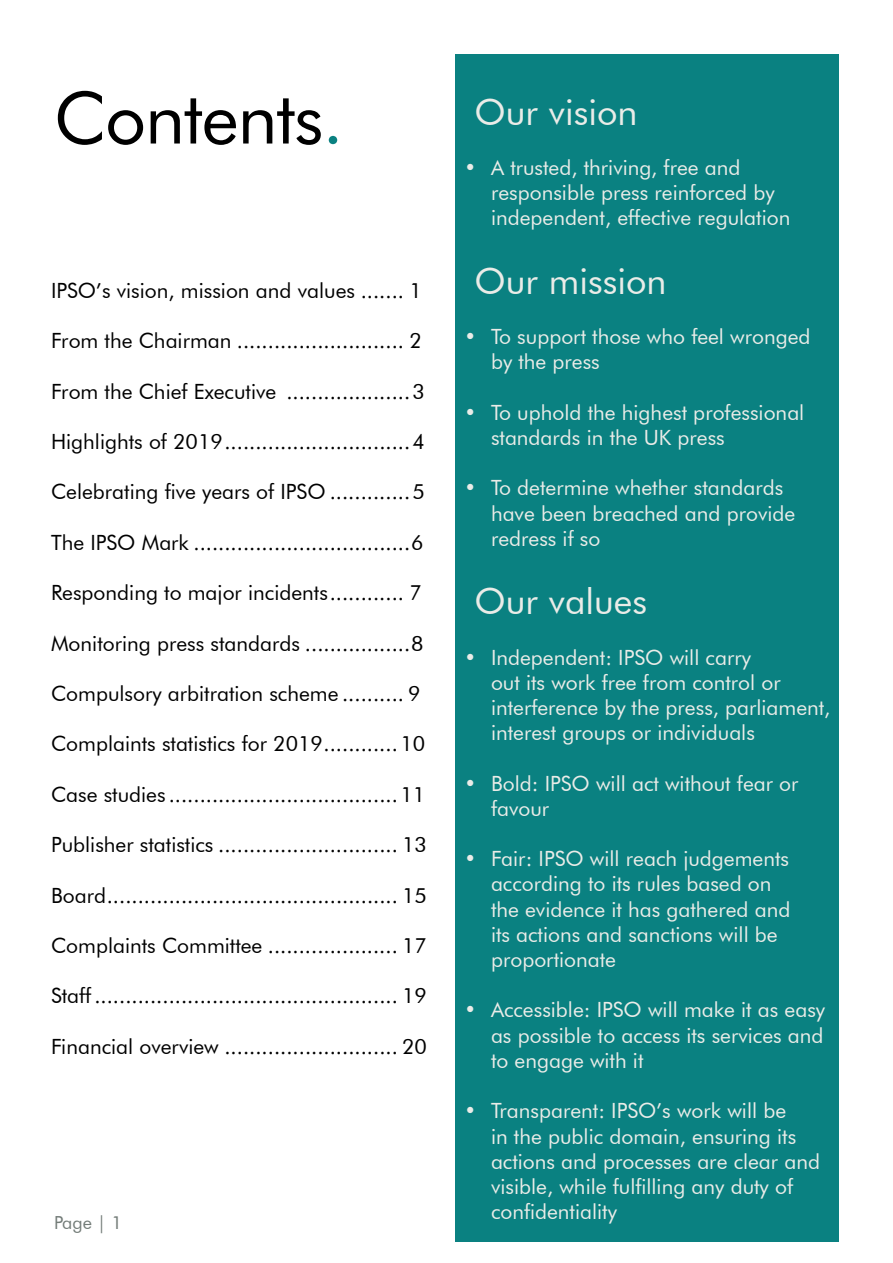
<style>
.page{position:relative;width:893px;height:1263px;background:#fff}
.page>*{position:absolute;margin:0;border:0;box-sizing:border-box;transform-origin:0 0}
.t1{font:72px "Futura BT";letter-spacing:-.015em;color:#000}
.t2{font:36px "Futura BT";color:#eaece8}
.t3{font:21px/25.2px "Futura BT";color:#eaece8}
.t4{font:21px "Futura BT";color:#000}
.t5{font:18px "Futura BT";color:#737c78}
.s1{color:#0a8181}
</style>
<div class="page">
<div style="left:455px;top:54px;width:384px;height:1188px;background:#0a8181"></div>
<h1 class="t1" style="left:54px;top:74px;width:291px">Contents<span class="s1">.</span></h1>
<p class="t4" style="left:51px;top:277px;width:372px">IPSO’s vision, mission and values ....... 1</p>
<p class="t4" style="left:51px;top:328px;width:372px">From the Chairman ........................... 2</p>
<p class="t4" style="left:51px;top:378px;width:375px">From the Chief Executive ....................3</p>
<p class="t4" style="left:51px;top:429px;width:375px">Highlights of 2019..............................4</p>
<p class="t4" style="left:51px;top:479px;width:375px">Celebrating five years of IPSO .............5</p>
<p class="t4" style="left:51px;top:529px;width:374px">The IPSO Mark ...................................6</p>
<p class="t4" style="left:51px;top:580px;width:372px">Responding to major incidents............ 7</p>
<p class="t4" style="left:51px;top:630px;width:374px">Monitoring press standards .................8</p>
<p class="t4" style="left:51px;top:681px;width:371px">Compulsory arbitration scheme .......... 9</p>
<p class="t4" style="left:51px;top:731px;width:376px">Complaints statistics for 2019............10</p>
<p class="t4" style="left:51px;top:781px;width:376px">Case studies .....................................11</p>
<p class="t4" style="left:51px;top:832px;width:377px">Publisher statistics ............................. 13</p>
<p class="t4" style="left:51px;top:882px;width:377px">Board............................................... 15</p>
<p class="t4" style="left:51px;top:933px;width:377px">Complaints Committee ..................... 17</p>
<p class="t4" style="left:51px;top:983px;width:377px">Staff................................................. 19</p>
<p class="t4" style="left:51px;top:1033px;width:377px">Financial overview ............................ 20</p>
<p class="t5" style="left:54px;top:1211px;width:70px">Page | 1</p>
<h2 class="t2" style="left:475px;top:90px;width:165px">Our vision</h2>
<p class="t3" style="left:491px;top:155px;width:301px;text-indent:-27px">• A trusted, thriving, free and responsible press reinforced by independent, effective regulation</p>
<h2 class="t2" style="left:475px;top:259px;width:194px">Our mission</h2>
<p class="t3" style="left:491px;top:324px;width:321px;text-indent:-27px">• To support those who feel wronged by the press</p>
<p class="t3" style="left:491px;top:400px;width:315px;text-indent:-27px">• To uphold the highest professional standards in the UK press</p>
<p class="t3" style="left:491px;top:475px;width:306px;text-indent:-27px">• To determine whether standards have been breached and provide redress if so</p>
<h2 class="t2" style="left:475px;top:579px;width:174px">Our values</h2>
<p class="t3" style="left:491px;top:644px;width:341px;text-indent:-27px">• Independent: IPSO will carry<br>out its work free from control or interference by the press, parliament, interest groups or individuals</p>
<p class="t3" style="left:491px;top:770px;width:309px;text-indent:-27px">• Bold: IPSO will act without fear or favour</p>
<p class="t3" style="left:491px;top:846px;width:301px;text-indent:-27px">• Fair: IPSO will reach judgements according to its rules based on the evidence it has gathered and its actions and sanctions will be proportionate</p>
<p class="t3" style="left:491px;top:997px;width:336px;text-align:justify;text-indent:-27px">• Accessible: IPSO will make it as easy as possible to access its services and to engage with it</p>
<p class="t3" style="left:491px;top:1098px;width:331px;text-indent:-27px">• Transparent: IPSO’s work will be<br>in the public domain, ensuring its actions and processes are clear and visible, while fulfilling any duty of confidentiality</p>
</div>
